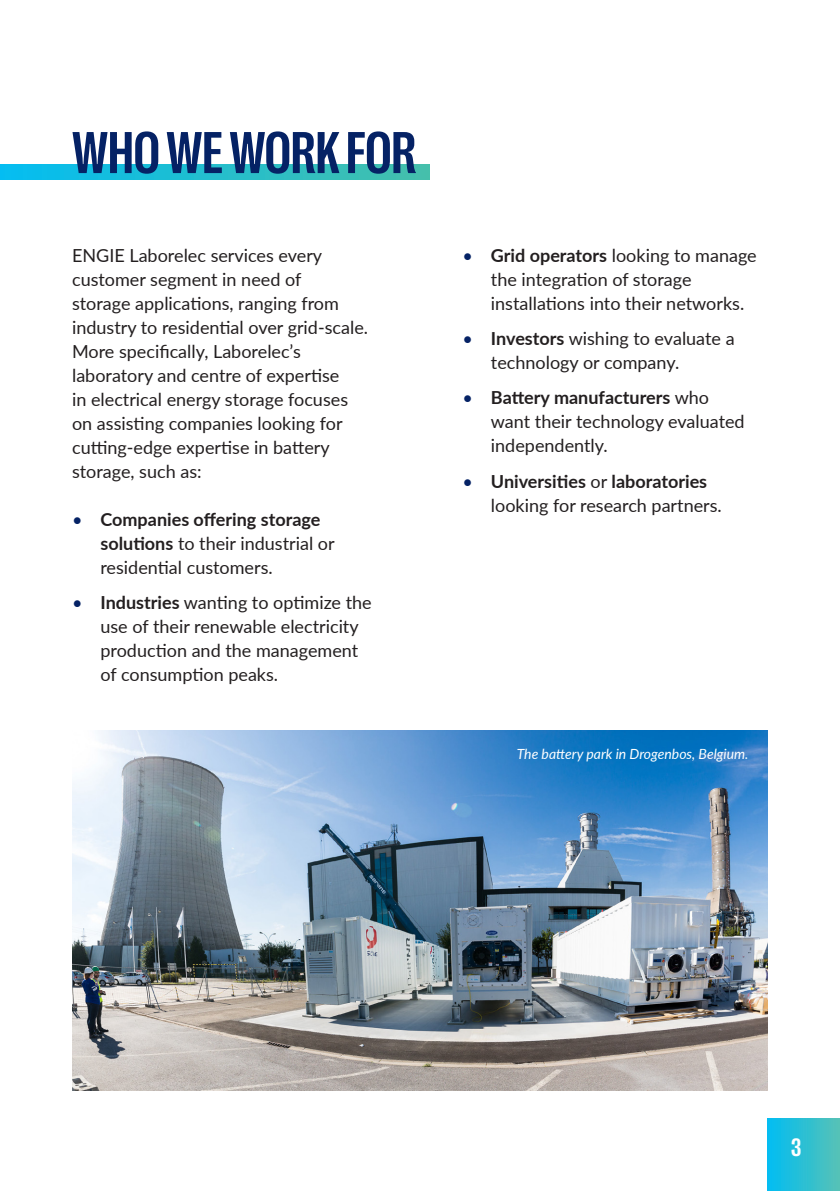
<style>
.page{position:relative;width:840px;height:1191px;background:#fff}
.page>*{position:absolute;margin:0;border:0;box-sizing:border-box;transform-origin:0 0}
.t1{font:700 condensed 60px "Right Grotesk";color:#052265}
.t2{font:700 condensed 25.6px "Right Grotesk";color:#fff}
.Body{font:18px/24px "Lato";color:#231f20}
.Body-2{font:italic 14px "Lato";color:#fff}
.s1{color:#052265}
.s2{font-weight:700}
</style>
<div class="page">
<img style="left:72px;top:730px;width:695px;height:361px">
<div style="left:0;top:164px;width:429px;height:16px;background:linear-gradient(to right,#03bdf1,#45bfaa)"></div>
<div style="left:767px;top:1119px;width:72px;height:72px;background:linear-gradient(to right,#00bdf2,#54c2b8)"></div>
<p class="t1" style="left:72px;top:121px;width:345px">WHO WE WORK FOR</p>
<p class="Body" style="left:72px;top:242px;width:251px">ENGIE Laborelec services every</p>
<p class="Body" style="left:72px;top:266px;width:231px">customer segment in need of</p>
<p class="Body" style="left:72px;top:290px;width:268px">storage applications, ranging from</p>
<p class="Body" style="left:72px;top:314px;width:297px">industry to residential over grid-scale.</p>
<p class="Body" style="left:72px;top:338px;width:277px">More specifically, Laborelec’s laboratory and centre of expertise in electrical energy storage focuses on assisting companies looking for cutting-edge expertise in battery storage, such as:</p>
<p class="Body" style="left:100px;top:506px;width:235px;text-indent:-28px"><span class="s1">•</span> <span class="s2">Companies offering storage solutions</span> to their industrial or residential customers.</p>
<p class="Body" style="left:100px;top:590px;width:273px;text-indent:-28px"><span class="s1">•</span> <span class="s2">Industries</span> wanting to optimize the use of their renewable electricity production and the management of consumption peaks.</p>
<p class="Body" style="left:490px;top:242px;width:267px;text-indent:-28px"><span class="s1">•</span> <span class="s2">Grid operators</span> looking to manage the integration of storage installations into their networks.</p>
<p class="Body" style="left:490px;top:326px;width:245px;text-indent:-28px"><span class="s1">•</span> <span class="s2">Investors</span> wishing to evaluate a technology or company.</p>
<p class="Body" style="left:490px;top:385px;width:255px;text-indent:-28px"><span class="s1">•</span> <span class="s2">Battery manufacturers</span> who want their technology evaluated independently.</p>
<p class="Body" style="left:490px;top:468px;width:232px;text-indent:-28px"><span class="s1">•</span> <span class="s2">Universities</span> or <span class="s2">laboratories </span>looking for research partners.</p>
<p class="Body-2" style="left:516px;top:744px;width:233px">The battery park in Drogenbos, Belgium.</p>
<p class="t2" style="left:790px;top:1134px;width:12px">3</p>
</div>
